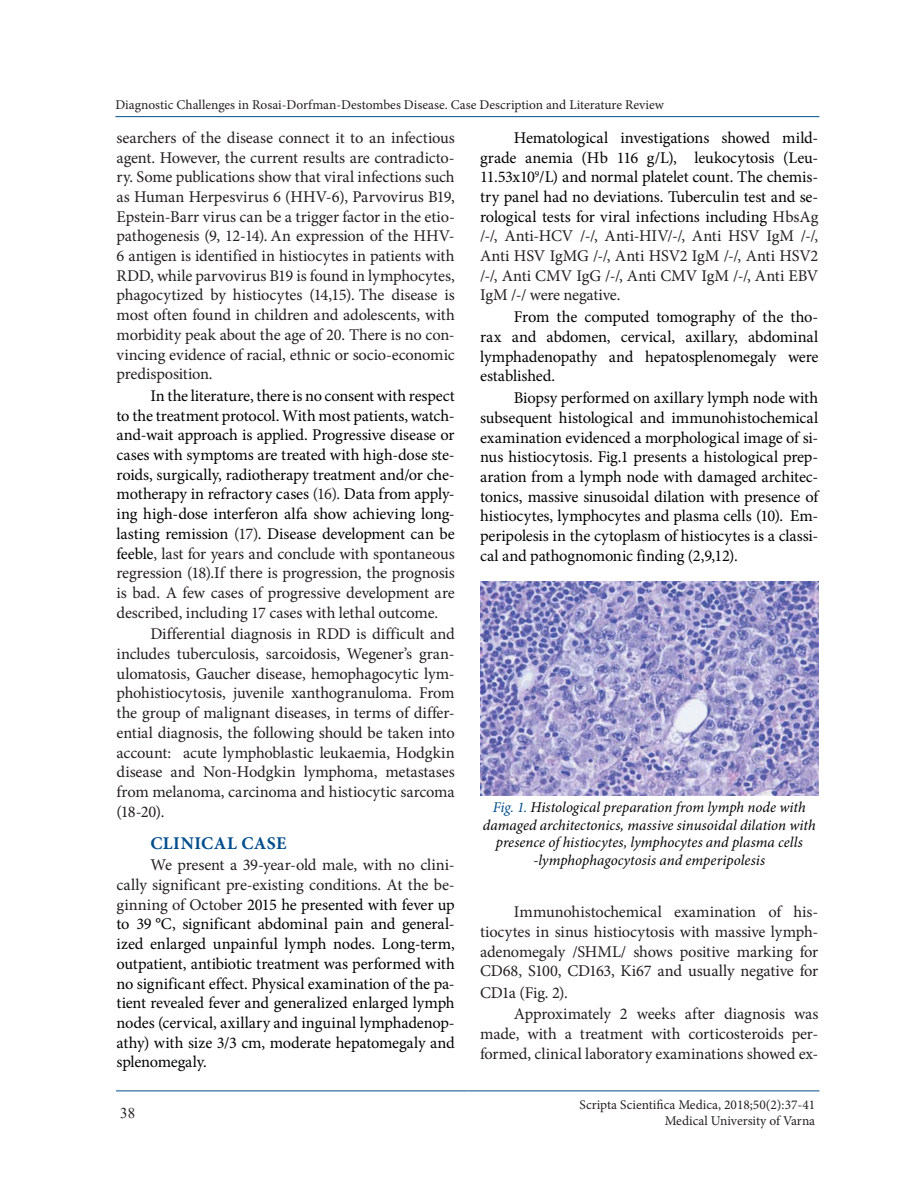
<style>
.page{position:relative;width:918px;height:1188px;background:#fff}
.page>*{position:absolute;margin:0;border:0;box-sizing:border-box;transform-origin:0 0}
.t1{font:700 17.85px "Minion Pro";letter-spacing:.025em;color:#004d8c}
.t2{font:16.35px/19.6px "Minion Pro";letter-spacing:-.01em;color:#010202;text-align:justify}
.t3{font:16.35px/19.6px "Minion Pro";letter-spacing:-.01em;color:#231f20;text-align:justify}
.t4{font:italic 14.85px/17.9px "Minion Pro";color:#010202;text-align:center}
.t5{font:14.85px "Times New Roman";color:#231f20}
.t6{font:13.35px/16px "Minion Pro";color:#231f20;text-align:right}
.s1{color:#231f20}
.s2{color:#004d8c}
</style>
<div class="page">
<hr style="left:468px;top:1091px;width:352px;height:1px;background:#004d8c">
<hr style="left:116px;top:1091px;width:352px;height:1px;background:#004d8c">
<hr style="left:115px;top:116px;width:704px;height:1px;background:#004d8c">
<img style="left:480px;top:581px;width:338px;height:214px">
<p class="t6" style="left:115px;top:98px;width:550px">Diagnostic Challenges in Rosai-Dorfman-Destombes Disease. Case Description and Literature Review</p>
<p class="t2" style="left:480px;top:129px;width:340px;text-indent:34px">Hematological investigations showed mild&shy;grade anemia (Hb 116 g/L), leukocytosis (Leu-11.53x10<sup>9</sup>/L) and normal platelet count. The chemis&shy;try panel had no deviations. Tuberculin test and se&shy;rological tests for viral infections including <span class="s1">HbsAg /-/, Anti-HCV /-/, Anti-HIV/-/, Anti HSV IgM /-/, Anti HSV IgMG /-/, Anti HSV2 IgM /-/, Anti HSV2 /-/, Anti CMV IgG /-/, Anti CMV IgM /-/, Anti EBV IgM /-/ were negative.</span></p>
<p class="t2" style="left:480px;top:309px;width:340px;text-indent:34px">From the computed tomography of the tho&shy;rax and abdomen, cervical, axillary, abdominal lymphadenopathy and hepatosplenomegaly were established.</p>
<p class="t2" style="left:480px;top:389px;width:340px;text-indent:34px">Biopsy performed on axillary lymph node with subsequent histological and immunohistochemical examination evidenced a morphological image of si&shy;nus histiocytosis. Fig.1 presents a histological prep&shy;aration from a lymph node with damaged architec&shy;tonics, massive sinusoidal dilation with presence of histiocytes, lymphocytes and plasma cells (10). Em&shy;peripolesis in the cytoplasm of histiocytes is a classi&shy;cal and pathognomonic finding (2,9,12).</p>
<p class="t3" style="left:117px;top:129px;width:340px">searchers of the disease connect it to an infectious agent. However, the current results are contradicto&shy;ry. Some publications show that viral infections such as Human Herpesvirus 6 (HHV-6), Parvovirus B19, Epstein-Barr virus can be a trigger factor in the etio&shy;pathogenesis (9, 12-14). An expression of the HHV-6 antigen is identified in histiocytes in patients with RDD, while parvovirus B19 is found in lymphocytes, phagocytized by histiocytes (14,15). The disease is most often found in children and adolescents, with morbidity peak about the age of 20. There is no con&shy;vincing evidence of racial, ethnic or socio-economic predisposition.</p>
<p class="t2" style="left:117px;top:387px;width:340px;text-indent:34px">In the literature, there is no consent with respect to the treatment protocol. With most patients, watch&shy;and-wait approach is applied. Progressive disease or cases with symptoms are treated with high-dose ste&shy;roids, surgically, radiotherapy treatment and/or che&shy;motherapy in refractory cases <span class="s1">(16).</span> Data from apply&shy;ing high-dose interferon alfa show achieving long&shy;lasting remission <span class="s1">(17)</span>. Disease development can be feeble<span class="s1">, last for years and conclude with spontaneous regression (18).If there is progression, the prognosis is bad. A few cases of progressive development are described, including 17 cases with lethal outcome.</span></p>
<p class="t3" style="left:117px;top:626px;width:340px;text-indent:34px">Differential diagnosis in RDD is difficult and includes tuberculosis, sarcoidosis, Wegener’s gran&shy;ulomatosis, Gaucher disease, hemophagocytic lym&shy;phohistiocytosis, juvenile xanthogranuloma. From the group of malignant diseases, in terms of differ&shy;ential diagnosis, the following should be taken into account: acute lymphoblastic leukaemia, Hodgkin disease and Non-Hodgkin lymphoma, metastases from melanoma, carcinoma and histiocytic sarcoma (18-20).</p>
<p class="t1" style="left:150px;top:832px;width:138px">CLINICAL CASE</p>
<p class="t2" style="left:117px;top:857px;width:340px;text-indent:34px"><span class="s1">We present a 39-year-old male, with no clini&shy;cally significant pre-existing conditions. At the be&shy;ginning of October</span> 2015 he presented with fever up to 39 °C, significant abdominal pain and general&shy;ized enlarged unpainful lymph nodes. Long-term, outpatient, antibiotic treatment was performed with no significant effect. Physical examination of the pa&shy;tient revealed fever and generalized enlarged lymph nodes (cervical, axillary and inguinal lymphadenop&shy;athy) with size 3/3 cm, moderate hepatomegaly and splenomegaly.</p>
<p class="t4" style="left:483px;top:799px;width:334px"><span class="s2">Fig. 1.</span> Histological preparation from lymph node with damaged architectonics, massive sinusoidal dilation with presence of histiocytes, lymphocytes and plasma cells -lymphophagocytosis and emperipolesis</p>
<p class="t3" style="left:480px;top:903px;width:340px;text-indent:34px">Immunohistochemical examination of his&shy;tiocytes in sinus histiocytosis with massive lymph&shy;adenomegaly /SHML/ shows positive marking for CD68, S100, CD163, Ki67 and usually negative for</p>
<p class="t3" style="left:514px;top:983px;width:306px;line-height:21.8px;text-indent:-34px">CD1a (Fig. 2).<br>Approximately 2 weeks after diagnosis was</p>
<p class="t3" style="left:480px;top:1025px;width:340px">made, with a treatment with corticosteroids per&shy;formed, clinical laboratory examinations showed ex-</p>
<p class="t5" style="left:120px;top:1105px;width:16px">38</p>
<p class="t6" style="left:579px;top:1098px;width:237px">Scripta Scientifica Medica, 2018;50(2):37-41<br>Medical University of Varna</p>
</div>
